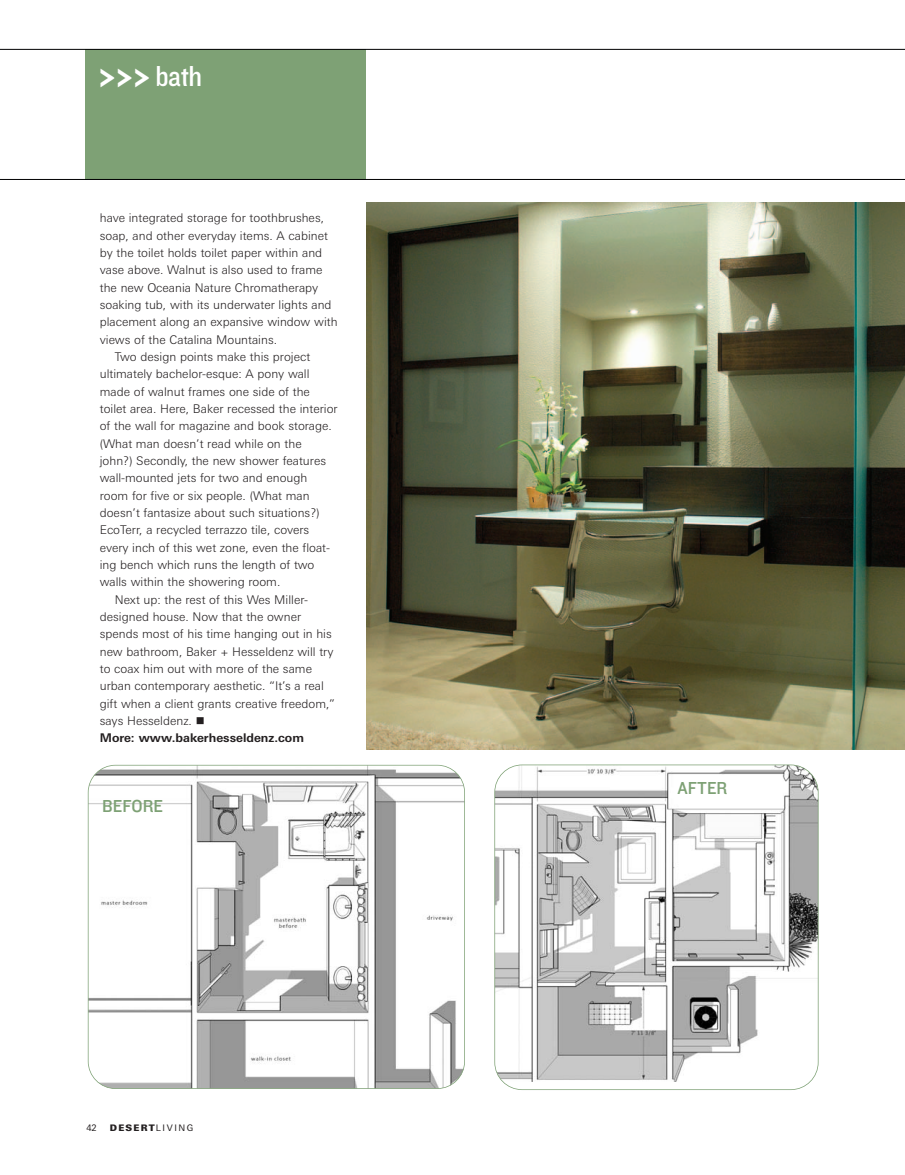
<style>
.page{position:relative;width:905px;height:1175px;background:#fff}
.page>*{position:absolute;margin:0;border:0;box-sizing:border-box;transform-origin:0 0}
.t1{font:30px "Knockout HTF30 Junior Welterwt";color:#fff}
.t2{font:18px "Knockout HTF31 Junior Middlewt";color:#7ea175}
.t3{font:300 12px "Linotype Univers Basic";color:#231f20}
.t4{font:700 12px "Linotype Univers Basic";color:#231f20}
.t5{font:900 9px "Linotype Univers Basic";letter-spacing:.135em;color:#231f20}
.t6{font:9px "Linotype Univers Basic";color:#231f20}
.s1{font-family:"Knockout HTF68 Full Featherwt";font-size:45px}
.s2{font-weight:400}
</style>
<div class="page">
<div style="left:85px;top:49px;width:280px;height:130px;background:#7ea175"></div>
<hr style="left:0;top:49px;width:904px;height:1px;background:#000002">
<hr style="left:0;top:179px;width:904px;height:1px;background:#000002">
<img style="left:497px;top:767px;width:321px;height:314px">
<div style="left:494px;top:764px;width:324px;height:326px;border:2px solid #7ea175;border-radius:28px"></div>
<img style="left:88px;top:765px;width:376px;height:323px">
<div style="left:88px;top:765px;width:377px;height:324px;border:2px solid #7ea175;border-radius:28px"></div>
<img style="left:366px;top:203px;width:538px;height:546px">
<h1 class="t1" style="left:97px;top:59px;width:106px"><span class="s1">&gt;&gt;&gt;</span> bath</h1>
<p class="t3" style="left:100px;top:214px;width:226px">have integrated storage for toothbrushes,</p>
<p class="t3" style="left:100px;top:231px;width:230px">soap, and other everyday items. A cabinet</p>
<p class="t3" style="left:100px;top:248px;width:224px">by the toilet holds toilet paper within and</p>
<p class="t3" style="left:100px;top:266px;width:224px">vase above. Walnut is also used to frame</p>
<p class="t3" style="left:100px;top:283px;width:220px">the new Oceania Nature Chromatherapy</p>
<p class="t3" style="left:100px;top:300px;width:233px">soaking tub, with its underwater lights and</p>
<p class="t3" style="left:100px;top:318px;width:239px">placement along an expansive window with</p>
<p class="t3" style="left:100px;top:335px;width:179px">views of the Catalina Mountains.</p>
<p class="t3" style="left:115px;top:352px;width:197px">Two design points make this project</p>
<p class="t3" style="left:100px;top:370px;width:211px">ultimately bachelor-esque: A pony wall</p>
<p class="t3" style="left:100px;top:387px;width:212px">made of walnut frames one side of the</p>
<p class="t3" style="left:100px;top:404px;width:239px">toilet area. Here, Baker recessed the interior</p>
<p class="t3" style="left:100px;top:422px;width:234px">of the wall for magazine and book storage.</p>
<p class="t3" style="left:100px;top:439px;width:203px">(What man doesn’t read while on the</p>
<p class="t3" style="left:100px;top:456px;width:228px">john?) Secondly, the new shower features</p>
<p class="t3" style="left:100px;top:474px;width:209px">wall-mounted jets for two and enough</p>
<p class="t3" style="left:100px;top:491px;width:211px">room for five or six people. (What man</p>
<p class="t3" style="left:100px;top:508px;width:221px">doesn’t fantasize about such situations?)</p>
<p class="t3" style="left:100px;top:526px;width:211px">EcoTerr, a recycled terrazzo tile, covers</p>
<p class="t3" style="left:100px;top:543px;width:232px">every inch of this wet zone, even the float-</p>
<p class="t3" style="left:100px;top:560px;width:216px">ing bench which runs the length of two</p>
<p class="t3" style="left:100px;top:578px;width:182px">walls within the showering room.</p>
<p class="t3" style="left:115px;top:595px;width:195px">Next up: the rest of this Wes Miller-</p>
<p class="t3" style="left:100px;top:612px;width:203px">designed house. Now that the owner</p>
<p class="t3" style="left:100px;top:630px;width:233px">spends most of his time hanging out in his</p>
<p class="t3" style="left:100px;top:647px;width:235px">new bathroom, Baker + Hesseldenz will try</p>
<p class="t3" style="left:100px;top:664px;width:214px">to coax him out with more of the same</p>
<p class="t3" style="left:100px;top:681px;width:226px">urban contemporary aesthetic. “It’s a real</p>
<p class="t3" style="left:100px;top:699px;width:236px">gift when a client grants creative freedom,”</p>
<p class="t3" style="left:100px;top:716px;width:106px">says Hesseldenz. ■</p>
<p class="t4" style="left:100px;top:733px;width:206px">More: www.bakerhesseldenz.com</p>
<h2 class="t2" style="left:102px;top:795px;width:62px">BEFORE</h2>
<p class="t6" style="left:86px;top:1124px;width:12px">42</p>
<p class="t5" style="left:110px;top:1124px;width:85px">DESERT<span class="s2">LIVING</span></p>
<h2 class="t2" style="left:677px;top:777px;width:51px">AFTER</h2>
</div>
